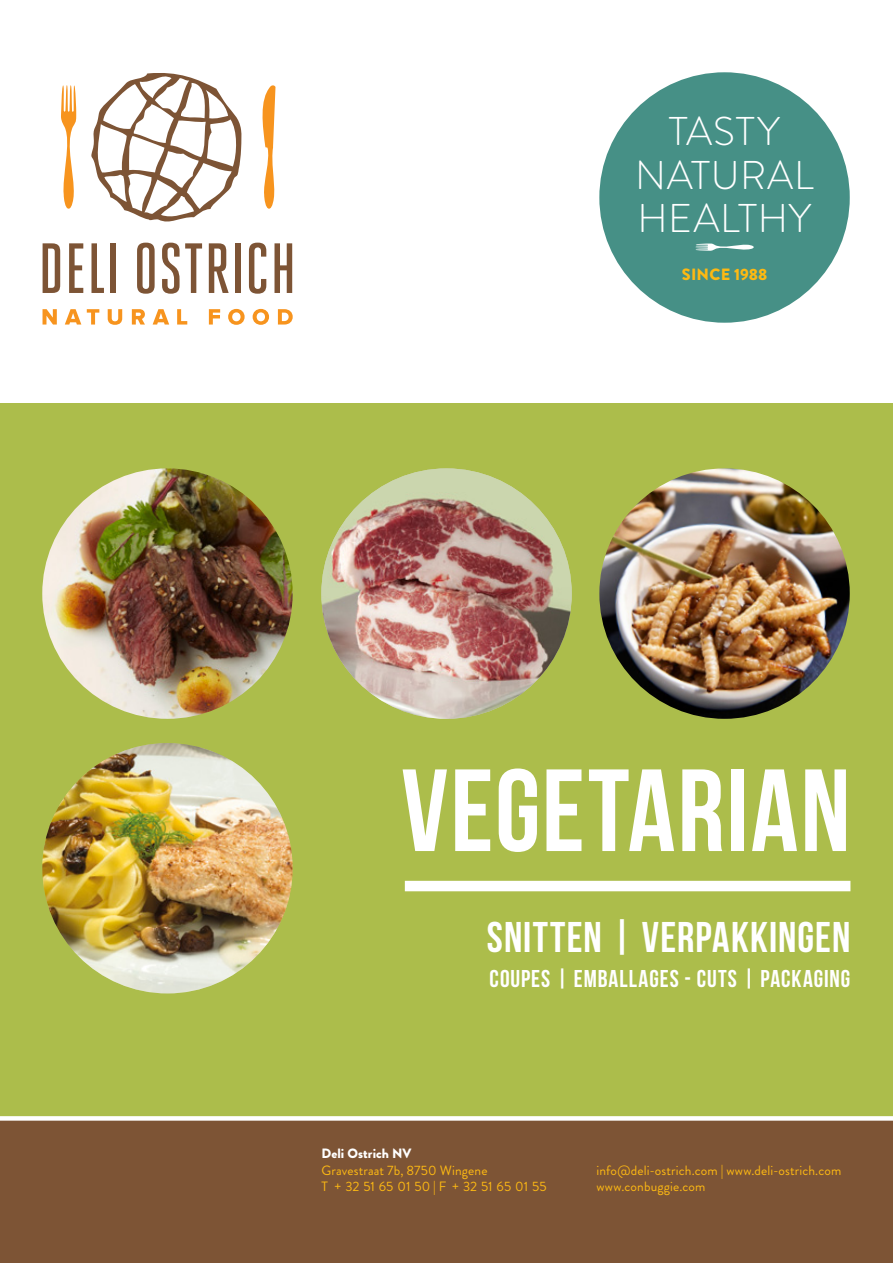
<style>
.page{position:relative;width:893px;height:1263px;background:#fff}
.page>*{position:absolute;margin:0;border:0;box-sizing:border-box;transform-origin:0 0}
.t1{font:700 116.55px "Bebas Neue";letter-spacing:.02em;color:#fff}
.t2{font:700 42.9px "Bebas Neue";letter-spacing:.025em;color:#fff}
.t3{font:300 40.05px/43.3px "Brandon Grotesque";letter-spacing:.015em;color:#fff;text-align:center}
.t4{font:700 24.3px "Bebas Neue";letter-spacing:.04em;color:#fff}
.t5{font:900 16.35px "Brandon Grotesque";letter-spacing:.01em;color:#fdb913}
.t6{font:13.5px/16.2px "Brandon Grotesque";letter-spacing:.01em;color:#fdb913}
.t7{font:900 13.5px "Brandon Grotesque";letter-spacing:.005em;color:#fff}
</style>
<div class="page">
<div style="left:0;top:404px;width:893px;height:859px;background:#acbd4b"></div>
<div style="left:0;top:1116px;width:893px;height:147px;background:#7d5435"></div>
<div style="left:405px;top:881px;width:445px;height:10px;background:#fff"></div>
<svg style="left:91px;top:73px;width:151px;height:149px"></svg>
<svg style="left:262px;top:85px;width:13px;height:124px"></svg>
<svg style="left:61px;top:85px;width:15px;height:124px"></svg>
<svg style="left:43px;top:309px;width:14px;height:16px"></svg>
<svg style="left:65px;top:309px;width:16px;height:16px"></svg>
<svg style="left:87px;top:309px;width:12px;height:16px"></svg>
<svg style="left:108px;top:309px;width:14px;height:16px"></svg>
<svg style="left:132px;top:309px;width:13px;height:16px"></svg>
<svg style="left:153px;top:309px;width:16px;height:16px"></svg>
<svg style="left:177px;top:309px;width:10px;height:16px"></svg>
<svg style="left:209px;top:309px;width:11px;height:16px"></svg>
<svg style="left:228px;top:309px;width:17px;height:16px"></svg>
<svg style="left:253px;top:309px;width:16px;height:16px"></svg>
<svg style="left:278px;top:309px;width:15px;height:16px"></svg>
<svg style="left:43px;top:243px;width:17px;height:50px"></svg>
<svg style="left:69px;top:243px;width:14px;height:50px"></svg>
<svg style="left:91px;top:243px;width:13px;height:50px"></svg>
<div style="left:111px;top:243px;width:5px;height:50px;background:#7d5435"></div>
<svg style="left:137px;top:243px;width:18px;height:51px"></svg>
<svg style="left:162px;top:243px;width:40px;height:51px"></svg>
<svg style="left:209px;top:243px;width:20px;height:50px"></svg>
<div style="left:235px;top:243px;width:5px;height:50px;background:#7d5435"></div>
<svg style="left:249px;top:243px;width:17px;height:51px"></svg>
<svg style="left:274px;top:243px;width:18px;height:50px"></svg>
<img style="left:42px;top:468px;width:251px;height:251px;border-radius:125px">
<img style="left:321px;top:468px;width:251px;height:251px;border-radius:125px">
<img style="left:42px;top:743px;width:251px;height:250px;border-radius:125px">
<img style="left:599px;top:468px;width:251px;height:251px">
<div style="left:599px;top:72px;width:251px;height:251px;background:#469086;border-radius:50%"></div>
<svg style="left:695px;top:244px;width:59px;height:7px"></svg>
<h3 class="t3" style="left:635px;top:110px;width:180px">TASTY<br>NATURAL<br>HEALTHY</h3>
<p class="t5" style="left:682px;top:262px;width:87px">since 1988</p>
<h1 class="t1" style="left:401px;top:747px;width:451px">VEGETARIAN</h1>
<h2 class="t2" style="left:487px;top:913px;width:365px">SNITTEN | VERPAKKINGEN</h2>
<h3 class="t4" style="left:490px;top:965px;width:362px">COUPES | EMBALLAGES - CUTS | PACKAGING</h3>
<p class="t7" style="left:321px;top:1144px;width:92px">Deli Ostrich NV</p>
<p class="t6" style="left:321px;top:1162px;width:227px">Gravestraat 7b, 8750 Wingene<br>T + 32 51 65 01 50 | F + 32 51 65 01 55</p>
<p class="t6" style="left:596px;top:1162px;width:246px">info@deli-ostrich.com | www.deli-ostrich.com www.conbuggie.com</p>
</div>
